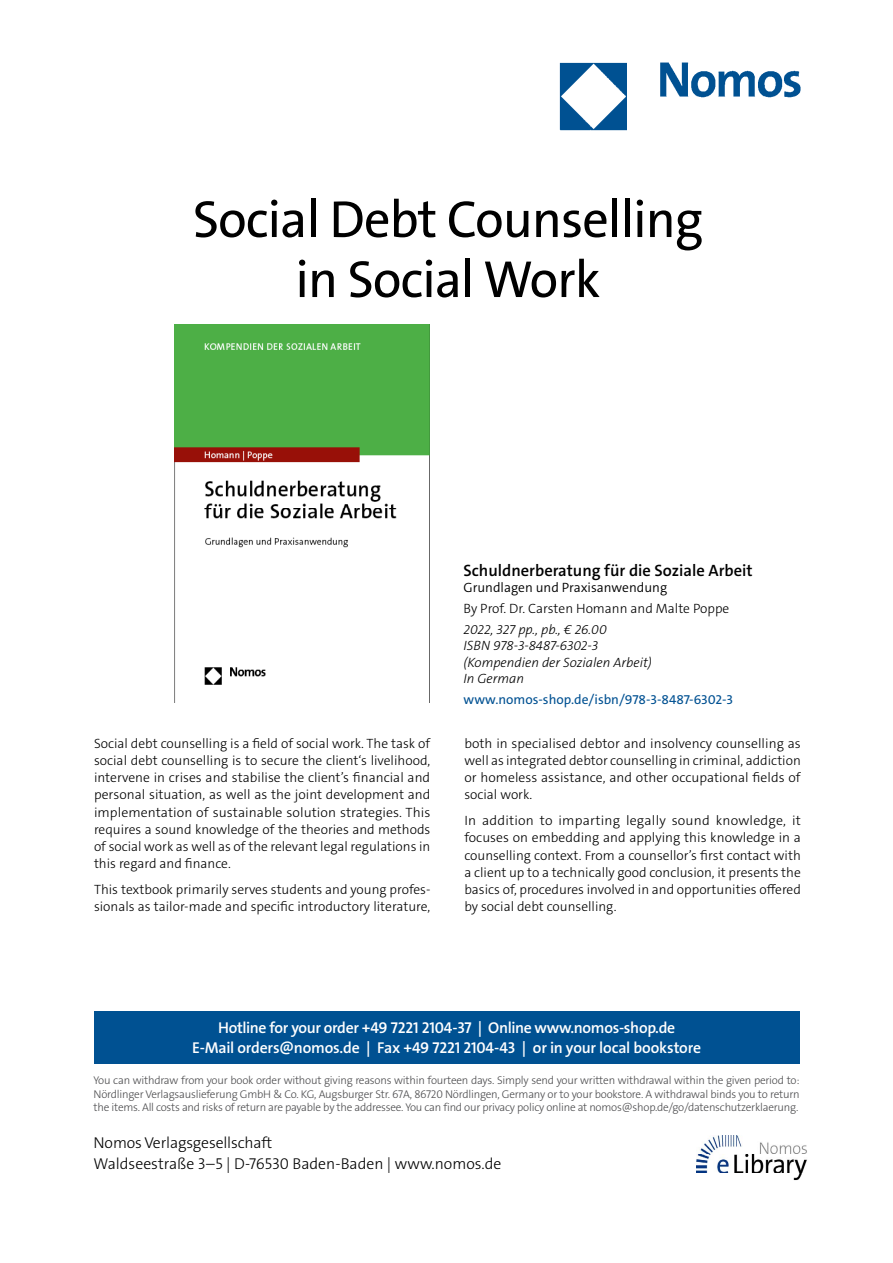
<style>
.page{position:relative;width:893px;height:1263px;background:#fff}
.page>*{position:absolute;margin:0;border:0;box-sizing:border-box;transform-origin:0 0}
.t1{font:52.5px/60px "The Sans Os F";letter-spacing:-.02em;color:#000;text-align:center}
.t2{font:600 16.5px "The Sans C5";color:#000}
.t3{font:600 15.75px/21px "The Sans Os F";letter-spacing:-.02em;color:#fff;text-align:center}
.t4{font:300 15.75px/21px "The Sans Os F";color:#000}
.t5{font:300 13.5px/17.2px "The Sans C5";color:#000;text-align:justify}
.t6{font:italic 300 13.5px/16.5px "The Sans C5";color:#000}
.t7{font:13.5px "The Sans C5";color:#005192}
.t8{font:300 13.5px "The Sans C5";color:#000}
.t9{font:300 11.25px/13.5px "The Sans Os F";letter-spacing:-.02em;color:#4b4b4d;text-align:justify}
</style>
<div class="page">
<div style="left:94px;top:1011px;width:705px;height:52px;background:#005192"></div>
<img style="left:697px;top:1135px;width:110px;height:46px">
<img style="left:559px;top:62px;width:242px;height:69px">
<img style="left:175px;top:325px;width:255px;height:378px">
<h1 class="t1" style="left:193px;top:190px;width:512px">Social Debt Counselling in Social Work</h1>
<p class="t5" style="left:94px;top:734px;width:338px">Social debt counselling is a field of social work. The task of social debt counselling is to secure the client‘s livelihood, intervene in crises and stabilise the client’s financial and personal situation, as well as the joint development and implementation of sustainable solution strategies. This requires a sound knowledge of the theories and methods of social work as well as of the relevant legal regulations in this regard and finance.</p>
<p class="t5" style="left:94px;top:881px;width:338px">This textbook primarily serves students and young profes&shy;sionals as tailor-made and specific introductory literature,</p>
<p class="t2" style="left:463px;top:559px;width:291px">Schuldnerberatung für die Soziale Arbeit</p>
<p class="t8" style="left:463px;top:579px;width:205px">Grundlagen und Praxisanwendung</p>
<p class="t5" style="left:463px;top:600px;width:267px">By Prof. Dr. Carsten Homann and Malte Poppe</p>
<p class="t6" style="left:463px;top:621px;width:190px">2022, 327 pp., pb., € 26.00<br>ISBN 978-3-8487-6302-3 (Kompendien der Sozialen Arbeit)<br>In German</p>
<p class="t7" style="left:463px;top:690px;width:271px">www.nomos-shop.de/isbn/978-3-8487-6302-3</p>
<p class="t5" style="left:464px;top:734px;width:338px">both in specialised debtor and insolvency counselling as well as integrated debtor counselling in criminal, addiction or homeless assistance, and other occupational fields of social work.</p>
<p class="t5" style="left:464px;top:812px;width:338px">In addition to imparting legally sound knowledge, it focuses on embedding and applying this knowledge in a counselling context. From a counsellor’s first contact with a client up to a technically good conclusion, it presents the basics of, procedures involved in and opportunities offered by social debt counselling.</p>
<p class="t3" style="left:192px;top:1017px;width:510px">Hotline for your order +49 7221 2104-37 | Online www.nomos-shop.de<br>E-Mail orders@nomos.de | Fax +49 7221 2104-43 | or in your local bookstore</p>
<p class="t9" style="left:94px;top:1074px;width:708px">You can withdraw from your book order without giving reasons within fourteen days. Simply send your written withdrawal within the given period to:<br>Nördlinger Verlagsauslieferung GmbH &amp; Co. KG, Augsburger Str. 67A, 86720 Nördlingen, Germany or to your bookstore. A withdrawal binds you to return the items. All costs and risks of return are payable by the addressee. You can find our privacy policy online at nomos@shop.de/go/datenschutzerklaerung.</p>
<p class="t4" style="left:94px;top:1133px;width:409px">Nomos Verlagsgesellschaft<br>Waldseestraße 3–5 | D-76530 Baden-Baden | www.nomos.de</p>
</div>
